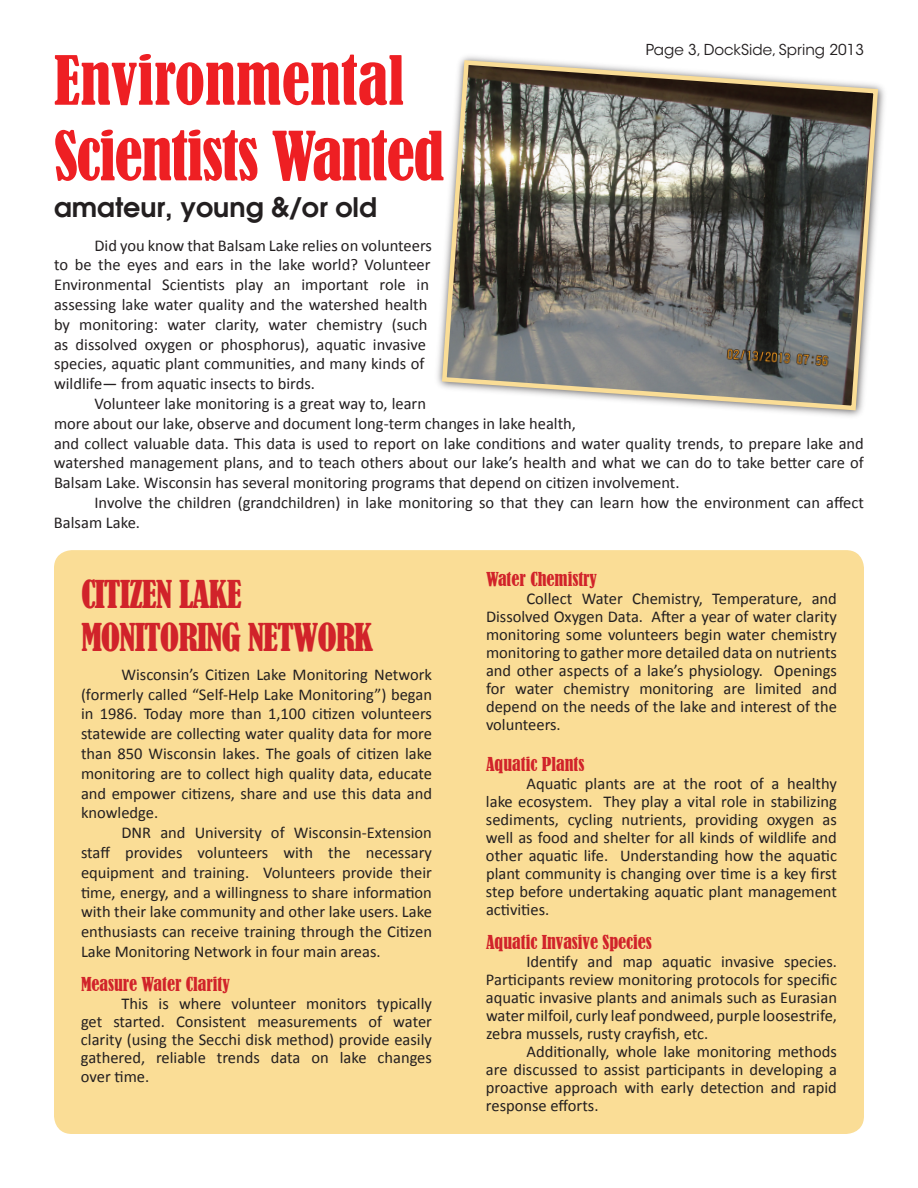
<style>
.page{position:relative;width:918px;height:1188px;background:#fff}
.page>*{position:absolute;margin:0;border:0;box-sizing:border-box;transform-origin:0 0}
.t1{font:condensed 63px/75.6px "Bernard";letter-spacing:-.02em;color:#ee1f23}
.t2{font:condensed 36px/43.2px "Bernard";letter-spacing:-.03em;color:#d1232a}
.t3{font:600 27px "Avant Garde";color:#231f20}
.t4{font:condensed 18px "Bernard";color:#d1232a}
.t5{font:16.5px/19.8px "Calibri";color:#231f20;text-align:justify}
.t6{font:15px "ITC Avant Garde Std";color:#231f20}
</style>
<div class="page">
<div style="left:54px;top:550px;width:810px;height:584px;background:#fadd96;border-radius:18px"></div>
<img style="left:440px;top:58px;width:440px;height:355px">
<svg style="left:440px;top:58px;width:13px;height:217px"></svg>
<h1 class="t1" style="left:54px;top:44px;width:392px">Environmental<br>Scientists Wanted</h1>
<p class="t6" style="left:646px;top:40px;width:220px">Page 3, DockSide, Spring 2013</p>
<h3 class="t3" style="left:54px;top:189px;width:324px">amateur, young &amp;/or old</h3>
<p class="t5" style="left:54px;top:234px;width:379px;text-align:left;text-indent:40px">Did you know that Balsam Lake relies on volunteers to be the eyes and ears in the lake world? Volunteer Environmental Scientists play an important role in assessing lake water quality and the watershed health by monitoring: water clarity, water chemistry (such as dissolved oxygen or phosphorus), aquatic invasive species, aquatic plant communities, and many kinds of wildlife— from aquatic insects to birds.</p>
<p class="t5" style="left:54px;top:393px;width:812px;text-align:left;text-indent:41px">Volunteer lake monitoring is a great way to, learn<br>more about our lake, observe and document long-term changes in lake health,<br>and collect valuable data. This data is used to report on lake conditions and water quality trends, to prepare lake and watershed management plans, and to teach others about our lake’s health and what we can do to take better care of Balsam Lake. Wisconsin has several monitoring programs that depend on citizen involvement.</p>
<p class="t5" style="left:54px;top:492px;width:812px;text-indent:41px">Involve the children (grandchildren) in lake monitoring so that they can learn how the environment can affect<br>Balsam Lake.</p>
<h2 class="t2" style="left:81px;top:573px;width:294px">Citizen Lake<br>Monitoring Network</h2>
<p class="t5" style="left:81px;top:664px;width:353px;text-indent:40px">Wisconsin’s Citizen Lake Monitoring Network (formerly called “Self-Help Lake Monitoring”) began in 1986. Today more than 1,100 citizen volunteers statewide are collecting water quality data for more than 850 Wisconsin lakes. The goals of citizen lake monitoring are to collect high quality data, educate and empower citizens, share and use this data and knowledge.</p>
<p class="t5" style="left:81px;top:822px;width:353px;text-indent:40px">DNR and University of Wisconsin-Extension staff provides volunteers with the necessary equipment and training. Volunteers provide their time, energy, and a willingness to share information with their lake community and other lake users. Lake enthusiasts can receive training through the Citizen Lake Monitoring Network in four main areas.</p>
<p class="t4" style="left:81px;top:973px;width:150px">Measure Water Clarity</p>
<p class="t5" style="left:81px;top:993px;width:353px;line-height:18px;text-indent:41px">This is where volunteer monitors typically get started. Consistent measurements of water clarity (using the Secchi disk method) provide easily gathered, reliable trends data on lake changes</p>
<p class="t5" style="left:81px;top:1066px;width:70px">over time.</p>
<p class="t4" style="left:486px;top:569px;width:113px">Water Chemistry</p>
<p class="t5" style="left:486px;top:589px;width:353px;line-height:18px;text-indent:40px">Collect Water Chemistry, Temperature, and Dissolved Oxygen Data. After a year of water clarity monitoring some volunteers begin water chemistry monitoring to gather more detailed data on nutrients and other aspects of a lake’s physiology. Openings for water chemistry monitoring are limited and depend on the needs of the lake and interest of the volunteers.</p>
<p class="t4" style="left:486px;top:754px;width:100px">Aquatic Plants</p>
<p class="t5" style="left:486px;top:774px;width:353px;line-height:18px;text-indent:41px">Aquatic plants are at the root of a healthy lake ecosystem. They play a vital role in stabilizing sediments, cycling nutrients, providing oxygen as well as food and shelter for all kinds of wildlife and other aquatic life. Understanding how the aquatic plant community is changing over time is a key first step before undertaking aquatic plant management activities.</p>
<p class="t4" style="left:486px;top:932px;width:167px">Aquatic Invasive Species</p>
<p class="t5" style="left:486px;top:952px;width:353px;line-height:18px;text-indent:41px">Identify and map aquatic invasive species.<br>Participants review monitoring protocols for specific aquatic invasive plants and animals such as Eurasian water milfoil, curly leaf pondweed, purple loosestrife, zebra mussels, rusty crayfish, etc.</p>
<p class="t5" style="left:486px;top:1042px;width:353px;line-height:18px;text-indent:41px">Additionally, whole lake monitoring methods are discussed to assist participants in developing a proactive approach with early detection and rapid response efforts.</p>
</div>
